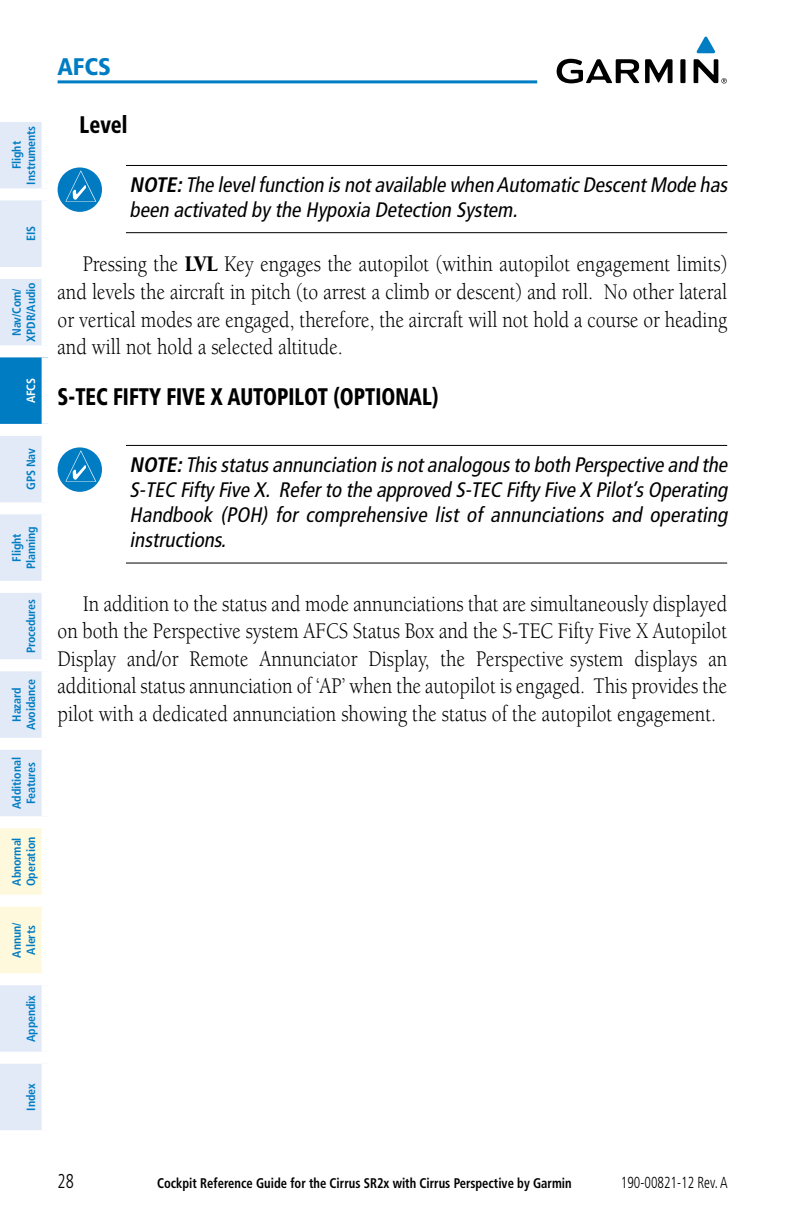
<style>
.page{position:relative;width:792px;height:1224px;background:#fff}
.page>*{position:absolute;margin:0;border:0;box-sizing:border-box;transform-origin:0 0}
.Header_2{font:900 condensed 24px "Frutiger";color:#000;scale:.85 1}
.Header_3{font:900 condensed 24px "Frutiger";color:#000;scale:.85 1}
.t1{font:900 condensed 24px "Frutiger";color:#007cc3}
.BODY_TEXT{font:23px/27.6px "Berkeley";color:#000;text-align:justify;scale:.85 1}
.NOTE_CAUTION{font:italic condensed 21px/25.2px "Frutiger";color:#000}
.t2{font:300 condensed 20px "Frutiger";color:#000;scale:.85 1}
.t3{font:300 condensed 16px "Frutiger";color:#000;scale:.85 1}
.t4{font:700 condensed 14px "Frutiger";color:#000;scale:.9 1}
.t5{font:700 condensed 12px/14.4px "Frutiger";letter-spacing:-.01em;color:#007cc3;text-align:center}
.t6{font:700 condensed 12px "Frutiger";color:#fff}
.s1{font-weight:700}
.s2{font-weight:900}
</style>
<div class="page">
<div style="left:0;top:122px;width:42px;height:1008px;background:#e3eaf7"></div>
<div style="left:0;top:351px;width:48px;height:79px;background:#007cc3"></div>
<div style="left:0;top:828px;width:42px;height:145px;background:#fef9dd"></div>
<div style="left:0;top:188px;width:54px;height:12px;background:#fff"></div>
<div style="left:0;top:267px;width:54px;height:12px;background:#fff"></div>
<div style="left:0;top:345px;width:54px;height:12px;background:#fff"></div>
<div style="left:42px;top:357px;width:12px;height:67px;background:#fff"></div>
<div style="left:0;top:424px;width:54px;height:12px;background:#fff"></div>
<div style="left:0;top:502px;width:54px;height:12px;background:#fff"></div>
<div style="left:0;top:581px;width:54px;height:12px;background:#fff"></div>
<div style="left:0;top:659px;width:54px;height:12px;background:#fff"></div>
<div style="left:0;top:738px;width:54px;height:12px;background:#fff"></div>
<div style="left:0;top:816px;width:54px;height:12px;background:#fff"></div>
<div style="left:0;top:895px;width:54px;height:12px;background:#fff"></div>
<div style="left:0;top:973px;width:54px;height:12px;background:#fff"></div>
<div style="left:0;top:1052px;width:54px;height:12px;background:#fff"></div>
<hr style="left:126px;top:165px;width:601px;height:1px;background:#000">
<hr style="left:126px;top:232px;width:601px;height:1px;background:#000">
<hr style="left:126px;top:445px;width:601px;height:1px;background:#000">
<hr style="left:126px;top:563px;width:601px;height:1px;background:#000">
<div style="left:58px;top:167px;width:44px;height:45px;background:#007ac0;border-radius:50%"></div>
<svg style="left:65px;top:170px;width:31px;height:32px"></svg>
<div style="left:58px;top:447px;width:44px;height:45px;background:#007cc3;border-radius:50%"></div>
<svg style="left:65px;top:450px;width:31px;height:32px"></svg>
<svg style="left:697px;top:37px;width:18px;height:16px"></svg>
<svg style="left:557px;top:59px;width:170px;height:25px"></svg>
<hr style="left:58px;top:80px;width:479px;height:3px;background:#007dc3">
<p class="t5" style="left:10px;top:185px;width:60px;rotate:-90deg">Flight<br>Instruments</p>
<p class="t5" style="left:24px;top:241px;width:17px;rotate:-90deg">EIS</p>
<p class="t5" style="left:10px;top:342px;width:61px;rotate:-90deg">Nav/Com/<br>XPDR/Audio</p>
<p class="t6" style="left:24px;top:403px;width:27px;rotate:-90deg">AFCS</p>
<p class="t5" style="left:24px;top:490px;width:43px;rotate:-90deg">GPS Nav</p>
<p class="t5" style="left:10px;top:569px;width:44px;rotate:-90deg">Flight<br>Planning</p>
<p class="t5" style="left:24px;top:653px;width:56px;rotate:-90deg">Procedures</p>
<p class="t5" style="left:10px;top:730px;width:53px;rotate:-90deg">Hazard<br>Avoidance</p>
<p class="t5" style="left:10px;top:809px;width:53px;rotate:-90deg">Additional<br>Features</p>
<p class="t5" style="left:10px;top:886px;width:51px;text-align:left;rotate:-90deg">Abnormal<br>Operation</p>
<p class="t5" style="left:10px;top:958px;width:36px;text-align:left;rotate:-90deg">Annun/<br>Alerts</p>
<p class="t5" style="left:24px;top:1042px;width:48px;rotate:-90deg">Appendix</p>
<p class="t5" style="left:24px;top:1111px;width:29px;rotate:-90deg">Index</p>
<p class="t1" style="left:57px;top:52px;width:55px">AFCS</p>
<p class="Header_3" style="left:80px;top:110px;width:58px">Level</p>
<p class="NOTE_CAUTION" style="left:130px;top:172px;width:603px"><span class="s1">NOTE:</span>The levelfunction isnotavailable when Automatic DescentMode has been activated by the Hypoxia Detection System.</p>
<p class="BODY_TEXT" style="left:58px;top:251px;width:789px;text-indent:25px">Pressing the <span class="s2">LVL</span> Key engages the autopilot (within autopilot engagement limits) and levels the aircraft in pitch (to arrest a climb or descent) and roll. No other lateral or vertical modes are engaged, therefore, the aircraft will not hold a course or heading and will not hold a selected altitude.</p>
<p class="Header_2" style="left:58px;top:382px;width:450px">S-TEC FIFTY FIVE X AUTOPILOT (OPTIONAL)</p>
<p class="NOTE_CAUTION" style="left:130px;top:452px;width:604px;text-align:justify"><span class="s1">NOTE:</span>Thisstatusannunciation isnotanalogousto both Perspective and the S-TEC Fifty Five X. Referto the approved S-TEC Fifty Five X Pilot’sOperating Handbook (POH) for comprehensive list of annunciations and operating instructions.</p>
<p class="BODY_TEXT" style="left:58px;top:590px;width:789px;text-indent:25px">In addition to the status and mode annunciations that are simultaneously displayed on both the Perspective system AFCS Status Box and the S-TEC Fifty Five X Autopilot Display and/or Remote Annunciator Display, the Perspective system displays an additional status annunciation of ‘AP’ when the autopilot is engaged. This provides the pilot with a dedicated annunciation showing the status of the autopilot engagement.</p>
<p class="t2" style="left:58px;top:1170px;width:21px">28</p>
<p class="t4" style="left:157px;top:1175px;width:462px">Cockpit Reference Guide for the Cirrus SR2x with Cirrus Perspective by Garmin</p>
<p class="t3" style="left:621px;top:1173px;width:127px">190-00821-12 Rev. A</p>
</div>
